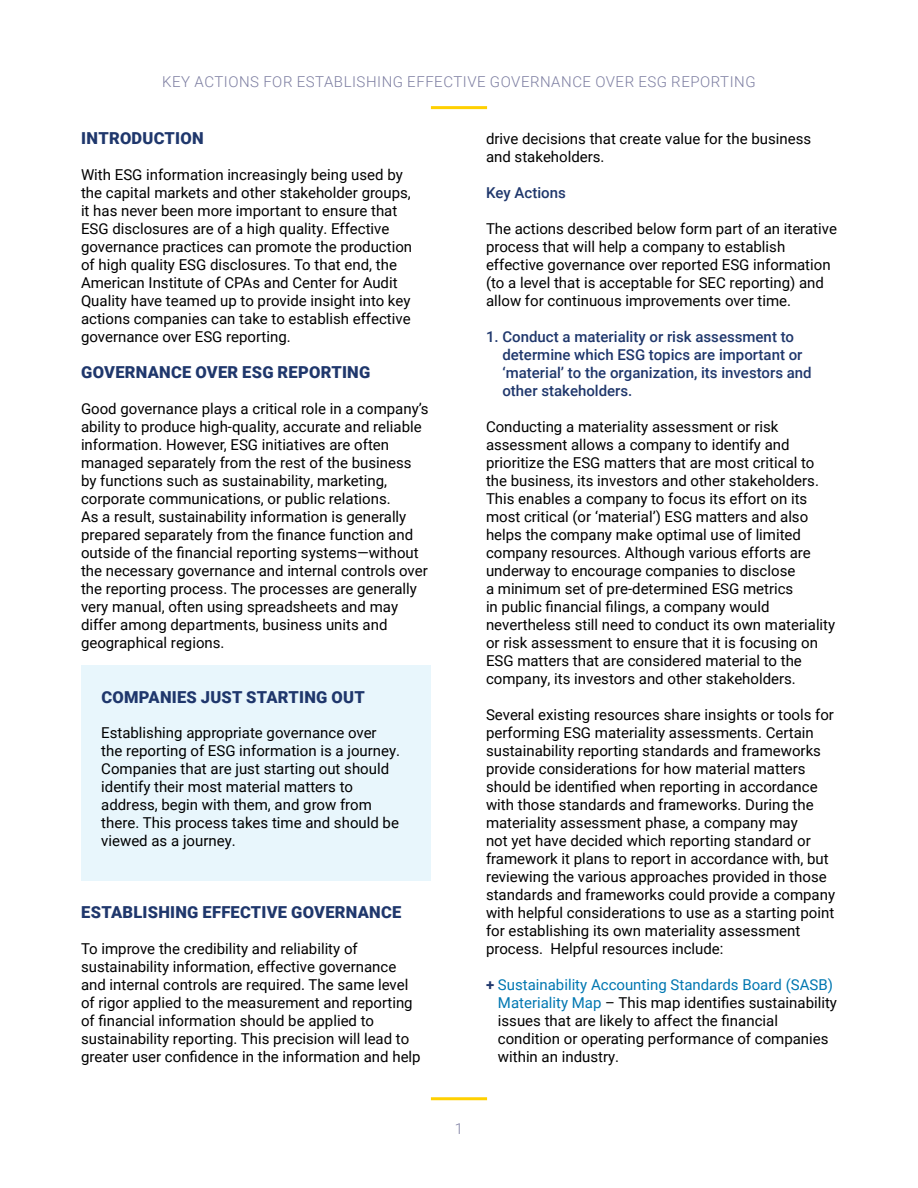
<style>
.page{position:relative;width:918px;height:1188px;background:#fff}
.page>*{position:absolute;margin:0;border:0;box-sizing:border-box;transform-origin:0 0}
.TEXT_-_Header_1{font:900 16.5px "Roboto";letter-spacing:.015em;color:#1f376c}
.TEXT_-_Body{font:15px/18px "Roboto";color:#000}
.TEXT_-_Header_2{font:500 15px/18px "Roboto";color:#1f376c}
.t1{font:300 15px "Roboto";letter-spacing:.035em;color:#7e7fa2}
.s1{font-weight:700;color:#1f376c}
.s2{color:#0077b1}
</style>
<div class="page">
<hr style="left:431px;top:1097px;width:56px;height:3px;background:#ffd000">
<hr style="left:431px;top:106px;width:56px;height:3px;background:#ffd000">
<div style="left:81px;top:665px;width:350px;height:216px;background:#e8f6fc"></div>
<p class="t1" style="left:162px;top:72px;width:595px">KEY ACTIONS FOR ESTABLISHING EFFECTIVE GOVERNANCE OVER ESG REPORTING</p>
<p class="TEXT_-_Header_1" style="left:81px;top:127px;width:124px">INTRODUCTION</p>
<p class="TEXT_-_Body" style="left:81px;top:165px;width:333px">With ESG information increasingly being used by the capital markets and other stakeholder groups, it has never been more important to ensure that ESG disclosures are of a high quality. Effective governance practices can promote the production of high quality ESG disclosures. To that end, the American Institute of CPAs and Center for Audit Quality have teamed up to provide insight into key actions companies can take to establish effective governance over ESG reporting.</p>
<p class="TEXT_-_Header_1" style="left:81px;top:361px;width:291px">GOVERNANCE OVER ESG REPORTING</p>
<p class="TEXT_-_Body" style="left:81px;top:399px;width:349px">Good governance plays a critical role in a company’s ability to produce high-quality, accurate and reliable information. However, ESG initiatives are often managed separately from the rest of the business by functions such as sustainability, marketing, corporate communications, or public relations.<br>As a result, sustainability information is generally prepared separately from the finance function and outside of the financial reporting systems—without the necessary governance and internal controls over the reporting process. The processes are generally very manual, often using spreadsheets and may differ among departments, business units and geographical regions.</p>
<p class="TEXT_-_Header_1" style="left:102px;top:685px;width:265px">COMPANIES JUST STARTING OUT</p>
<p class="TEXT_-_Body" style="left:101px;top:723px;width:300px">Establishing appropriate governance over the reporting of ESG information is a journey.<br>Companies that are just starting out should identify their most material matters to address, begin with them, and grow from there. This process takes time and should be viewed as a journey.</p>
<p class="TEXT_-_Header_1" style="left:81px;top:901px;width:322px">ESTABLISHING EFFECTIVE GOVERNANCE</p>
<p class="TEXT_-_Body" style="left:81px;top:939px;width:341px">To improve the credibility and reliability of sustainability information, effective governance and internal controls are required. The same level of rigor applied to the measurement and reporting of financial information should be applied to sustainability reporting. This precision will lead to greater user confidence in the information and help</p>
<p class="t1" style="left:455px;top:1118px;width:10px">1</p>
<p class="TEXT_-_Body" style="left:486px;top:129px;width:327px">drive decisions that create value for the business and stakeholders.</p>
<p class="TEXT_-_Header_2" style="left:486px;top:183px;width:81px">Key Actions</p>
<p class="TEXT_-_Body" style="left:486px;top:219px;width:353px">The actions described below form part of an iterative process that will help a company to establish effective governance over reported ESG information (to a level that is acceptable for SEC reporting) and allow for continuous improvements over time.</p>
<p class="TEXT_-_Header_2" style="left:502px;top:327px;width:311px;text-indent:-16px">1. Conduct a materiality or risk assessment to determine which ESG topics are important or ‘material’ to the organization, its investors and other stakeholders.</p>
<p class="TEXT_-_Body" style="left:486px;top:417px;width:351px">Conducting a materiality assessment or risk assessment allows a company to identify and prioritize the ESG matters that are most critical to the business, its investors and other stakeholders.<br>This enables a company to focus its effort on its most critical (or ‘material’) ESG matters and also helps the company make optimal use of limited company resources. Although various efforts are underway to encourage companies to disclose<br>a minimum set of pre-determined ESG metrics<br>in public financial filings, a company would nevertheless still need to conduct its own materiality or risk assessment to ensure that it is focusing on ESG matters that are considered material to the company, its investors and other stakeholders.</p>
<p class="TEXT_-_Body" style="left:486px;top:705px;width:351px">Several existing resources share insights or tools for performing ESG materiality assessments. Certain sustainability reporting standards and frameworks provide considerations for how material matters should be identified when reporting in accordance with those standards and frameworks. During the materiality assessment phase, a company may<br>not yet have decided which reporting standard or framework it plans to report in accordance with, but reviewing the various approaches provided in those standards and frameworks could provide a company with helpful considerations to use as a starting point for establishing its own materiality assessment process. Helpful resources include:</p>
<p class="TEXT_-_Body" style="left:498px;top:975px;width:341px;text-indent:-12px"><span class="s1">+</span> <span class="s2">Sustainability Accounting Standards Board (SASB)<br>Materiality Map</span> – This map identifies sustainability issues that are likely to affect the financial condition or operating performance of companies within an industry.</p>
</div>
